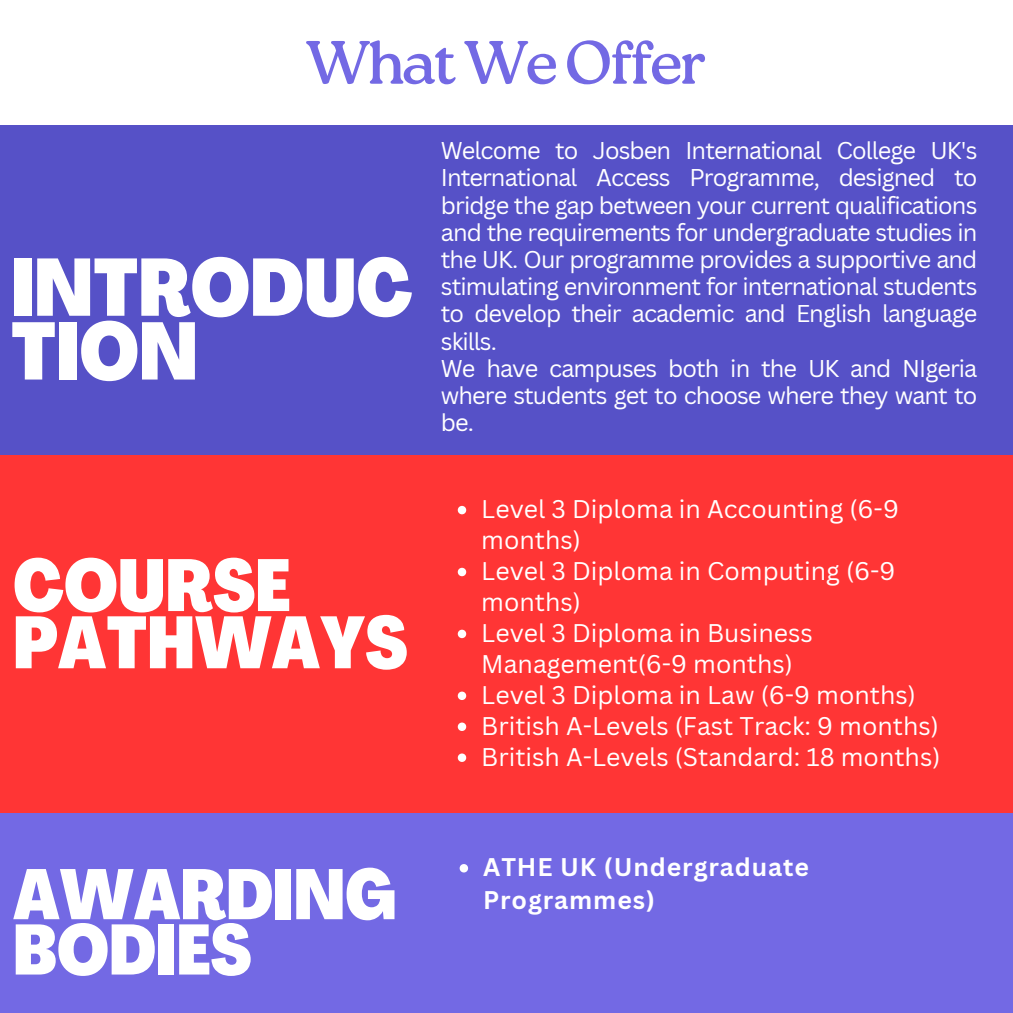
<style>
.page{position:relative;width:1013px;height:1013px;background:#fff}
.page>*{position:absolute;margin:0;border:0;box-sizing:border-box;transform-origin:0 0}
.t1{font:800 80px/63.8px "Agrandir Tight";color:#fff}
.t2{font:800 72.5px/57.2px "Agrandir Tight";color:#fff}
.t3{font:800 70px/55.2px "Agrandir Tight";color:#fff}
.t4{font:61.12px "Roca Two";letter-spacing:-.04em;color:#7369e4}
.t5{font:24.88px/31px "Canva Sans";color:#fff}
.t6{font:700 24.88px/32.8px "Canva Sans";letter-spacing:.035em;color:#fff}
.t7{font:23.62px/27.2px "Canva Sans";letter-spacing:-.04em;color:#fff;text-align:justify}
</style>
<div class="page">
<div style="left:0;top:754px;width:1012px;height:258px;background:#7369e4"></div>
<div style="left:0;top:454px;width:1012px;height:359px;background:#ff3535"></div>
<div style="left:0;top:125px;width:1012px;height:329px;background:#5651c7"></div>
<svg style="left:458px;top:506px;width:8px;height:8px"></svg>
<svg style="left:458px;top:568px;width:8px;height:8px"></svg>
<svg style="left:458px;top:629px;width:8px;height:9px"></svg>
<svg style="left:458px;top:691px;width:8px;height:9px"></svg>
<svg style="left:458px;top:722px;width:8px;height:9px"></svg>
<svg style="left:458px;top:753px;width:8px;height:9px"></svg>
<svg style="left:459px;top:864px;width:9px;height:8px"></svg>
<h2 class="t4" style="left:306px;top:27px;width:403px">What We Offer</h2>
<h3 class="t1" style="left:11px;top:264px;width:403px">INTRODUC<br>TION</h3>
<p class="t2" style="left:13px;top:564px;width:396px">COURSE<br>PATHWAYS</p>
<h1 class="t7" style="left:441px;top:136px;width:538px">Welcome to Josben International College UK's International Access Programme, designed to bridge the gap between your current qualifications and the requirements for undergraduate studies in the UK. Our programme provides a supportive and stimulating environment for international students to develop their academic and English language skills.</h1>
<p class="t7" style="left:441px;top:354px;width:538px">We have campuses both in the UK and NIgeria where students get to choose where they want to be.</p>
<h1 class="t5" style="left:481px;top:493px;width:419px">Level 3 Diploma in Accounting (6-9 months)</h1>
<p class="t5" style="left:481px;top:555px;width:416px">Level 3 Diploma in Computing (6-9 months)</p>
<p class="t5" style="left:481px;top:616px;width:333px">Level 3 Diploma in Business<br>Management(6-9 months)</p>
<p class="t5" style="left:481px;top:678px;width:436px">Level 3 Diploma in Law (6-9 months)</p>
<p class="t5" style="left:481px;top:709px;width:459px">British A-Levels (Fast Track: 9 months)</p>
<p class="t5" style="left:481px;top:740px;width:460px">British A-Levels (Standard: 18 months)</p>
<p class="t3" style="left:13px;top:874px;width:385px">AWARDING<br>BODIES</p>
<p class="t6" style="left:483px;top:850px;width:327px">ATHE UK (Undergraduate<br>Programmes)</p>
</div>
